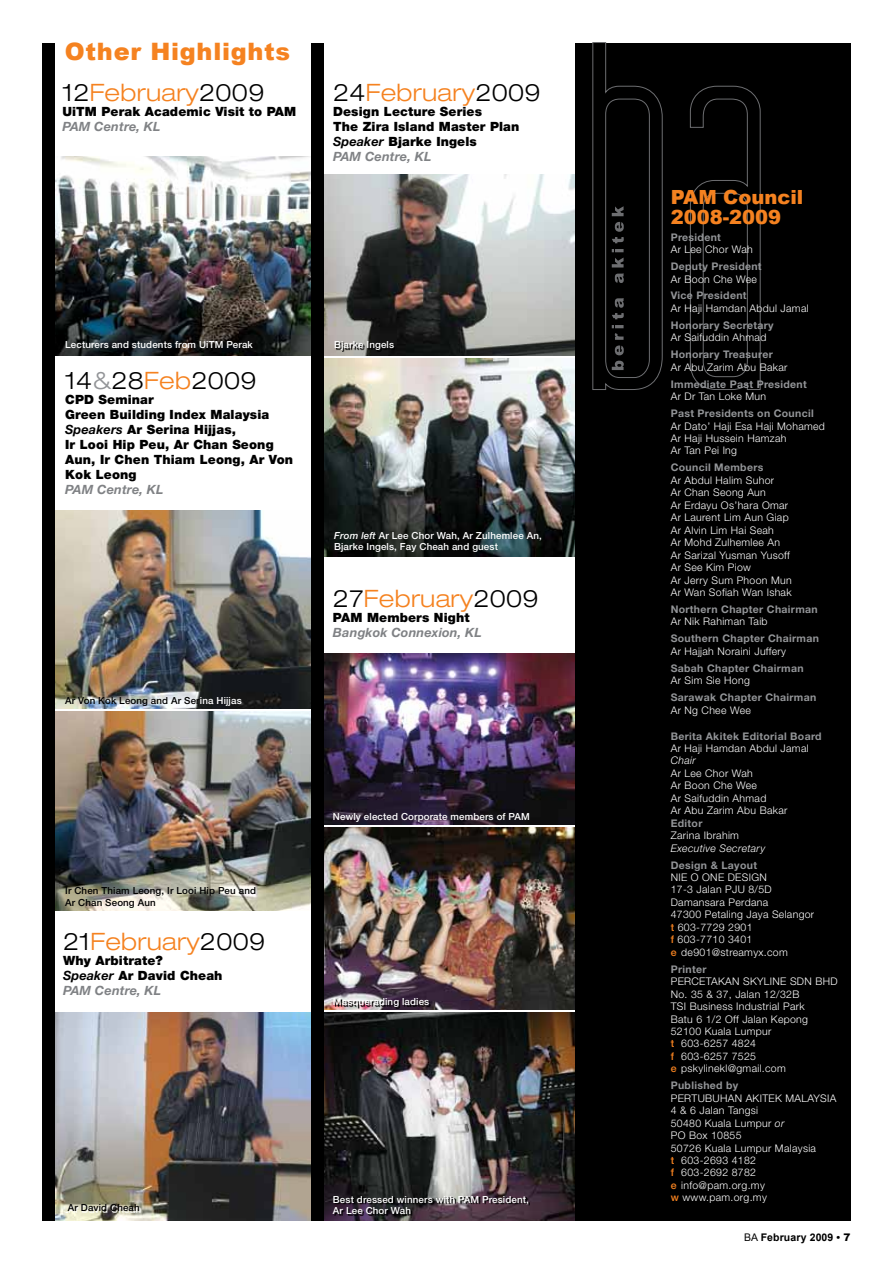
<style>
.page{position:relative;width:893px;height:1263px;background:#fff}
.page>*{position:absolute;margin:0;border:0;box-sizing:border-box;transform-origin:0 0}
.t1{font:300 expanded 24px "Helvetica Neue";letter-spacing:.015em;color:#f58220}
.t2{font:900 24px "Arial";color:#f58220}
.t3{font:300 expanded 24px "Helvetica Neue";letter-spacing:.015em;color:#000}
.t4{font:900 19.5px/19.5px "Arial";color:#f58220}
.t5{font:900 12.75px/15px "Helvetica Neue";letter-spacing:.01em;color:#000}
.t6{font:italic 700 12.75px "Helvetica Neue";letter-spacing:.01em;color:#808285}
.t7{font:300 10.5px/12.5px "Helvetica Neue";letter-spacing:.03em;color:#fff}
.t8{font:700 10.5px "Helvetica Neue";letter-spacing:.03em;color:#939598}
.t9{font:italic 300 10.5px "Helvetica Neue";letter-spacing:.03em;color:#fff}
.t10{font:700 10.5px "Arial";letter-spacing:.01em;color:#000}
.t11{font:500 9.75px/11.2px "Helvetica Neue";letter-spacing:.015em;color:#fff}
.t12{font:500 9.75px/11.2px "Helvetica Neue";letter-spacing:.015em;color:#000}
.s1{color:#000}
.s2{font-weight:700;font-style:italic}
.s3{font-weight:700;font-style:italic;color:#808285}
.s4{color:#939598}
.s5{color:#f58220}
.s6{color:#fff}
.s7{font-style:italic}
.s8{font-weight:500;color:#f58220}
.s9{font-weight:400}
.s10{font-weight:900}
</style>
<div class="page">
<img style="left:324px;top:174px;width:251px;height:181px">
<img style="left:324px;top:1012px;width:251px;height:208px">
<img style="left:324px;top:828px;width:251px;height:181px">
<img style="left:324px;top:653px;width:251px;height:172px">
<img style="left:55px;top:1012px;width:256px;height:208px">
<svg style="left:69px;top:1205px;width:72px;height:8px"></svg>
<img style="left:324px;top:358px;width:251px;height:198px">
<img style="left:55px;top:712px;width:256px;height:198px">
<img style="left:55px;top:510px;width:256px;height:199px">
<img style="left:55px;top:157px;width:256px;height:198px">
<div style="left:575px;top:43px;width:276px;height:1177px;background:#000"></div>
<svg style="left:592px;top:42px;width:169px;height:348px"></svg>
<svg style="left:612px;top:206px;width:12px;height:164px"></svg>
<div style="left:43px;top:43px;width:12px;height:1177px;background:#000"></div>
<div style="left:311px;top:43px;width:13px;height:1177px;background:#000"></div>
<svg style="left:336px;top:343px;width:59px;height:9px"></svg>
<svg style="left:335px;top:999px;width:95px;height:9px"></svg>
<svg style="left:334px;top:1197px;width:195px;height:18px;background:#3a2d37"></svg>
<h1 class="t2" style="left:65px;top:38px;width:227px">Other Highlights</h1>
<h1 class="t1" style="left:62px;top:78px;width:203px"><span class="s1">12</span>February<span class="s1">2009</span></h1>
<p class="t5" style="left:62px;top:104px;width:235px">UiTM Perak Academic Visit to PAM</p>
<p class="t6" style="left:62px;top:119px;width:100px">PAM Centre, KL</p>
<h1 class="t1" style="left:333px;top:78px;width:209px"><span class="s1">24</span>February<span class="s1">2009</span></h1>
<p class="t5" style="left:333px;top:104px;width:188px">Design Lecture Series<br>The Zira Island Master Plan<br><span class="s2">Speaker</span> Bjarke Ingels<br><span class="s3">PAM Centre, KL</span></p>
<p class="t11" style="left:65px;top:339px;width:189px">Lecturers and students from UiTM Perak</p>
<p class="t11" style="left:334px;top:339px;width:61px">Bjarke Ingels</p>
<h1 class="t3" style="left:65px;top:366px;width:193px">14<span class="s4">&amp;</span>28<span class="s5">Feb</span>2009</h1>
<p class="t5" style="left:65px;top:392px;width:229px">CPD Seminar<br>Green Building Index Malaysia<br><span class="s2">Speakers</span> Ar Serina Hijjas,<br>Ir Looi Hip Peu, Ar Chan Seong<br>Aun, Ir Chen Thiam Leong, Ar Von<br>Kok Leong</p>
<p class="t6" style="left:65px;top:481px;width:100px">PAM Centre, KL</p>
<p class="t12" style="left:65px;top:695px;width:178px">Ar Von Kok Leong and Ar Ser<span class="s6">ina Hijjas</span></p>
<p class="t11" style="left:334px;top:529px;width:209px"><span class="s7">From left</span> Ar Lee Chor Wah, Ar Zulhemlee An,<br>Bjarke Ingels, Fay Cheah and guest</p>
<h1 class="t1" style="left:333px;top:584px;width:207px"><span class="s1">27</span>February<span class="s1">2009</span></h1>
<p class="t5" style="left:333px;top:610px;width:138px">PAM Members Night</p>
<p class="t6" style="left:333px;top:625px;width:150px">Bangkok Connexion, KL</p>
<p class="t12" style="left:65px;top:885px;width:192px">Ir Chen Thiam Leong, Ir Looi Hip Peu and<br>Ar Chan Seong Aun</p>
<h1 class="t1" style="left:63px;top:927px;width:203px"><span class="s1">21</span>February<span class="s1">2009</span></h1>
<p class="t5" style="left:63px;top:953px;width:161px">Why Arbitrate?<br><span class="s2">Speaker</span> Ar David Cheah<br><span class="s3">PAM Centre, KL</span></p>
<p class="t11" style="left:333px;top:811px;width:198px">Newly elected Corporate members of PAM</p>
<p class="t11" style="left:333px;top:995px;width:98px">Masquerading ladies</p>
<p class="t12" style="left:68px;top:1202px;width:74px">Ar David Cheah</p>
<p class="t11" style="left:65px;top:1206px;width:5px">-</p>
<p class="t11" style="left:333px;top:1193px;width:197px">Best dressed winners with PAM President,<br>Ar Lee Chor Wah</p>
<h2 class="t4" style="left:671px;top:188px;width:134px">PAM Council<br>2008-2009</h2>
<p class="t8" style="left:671px;top:230px;width:52px">President</p>
<p class="t7" style="left:671px;top:243px;width:84px">Ar Lee Chor Wah</p>
<p class="t8" style="left:671px;top:260px;width:92px">Deputy President</p>
<p class="t7" style="left:671px;top:272px;width:88px">Ar Boon Che Wee</p>
<p class="t8" style="left:671px;top:289px;width:77px">Vice President</p>
<p class="t7" style="left:671px;top:302px;width:139px">Ar Haji Hamdan Abdul Jamal</p>
<p class="t8" style="left:671px;top:319px;width:104px">Honorary Secretary</p>
<p class="t7" style="left:671px;top:331px;width:97px">Ar Saifuddin Ahmad</p>
<p class="t8" style="left:671px;top:348px;width:104px">Honorary Treasurer</p>
<p class="t7" style="left:671px;top:361px;width:118px">Ar Abu Zarim Abu Bakar</p>
<p class="t8" style="left:671px;top:377px;width:138px">Immediate Past President</p>
<p class="t7" style="left:671px;top:390px;width:97px">Ar Dr Tan Loke Mun</p>
<p class="t8" style="left:671px;top:407px;width:145px">Past Presidents on Council</p>
<p class="t7" style="left:671px;top:419px;width:156px">Ar Dato’ Haji Esa Haji Mohamed<br>Ar Haji Hussein Hamzah<br>Ar Tan Pei Ing</p>
<p class="t8" style="left:671px;top:461px;width:94px">Council Members</p>
<p class="t7" style="left:671px;top:474px;width:122px">Ar Abdul Halim Suhor<br>Ar Chan Seong Aun<br>Ar Erdayu Os’hara Omar<br>Ar Laurent Lim Aun Giap<br>Ar Alvin Lim Hai Seah<br>Ar Mohd Zulhemlee An<br>Ar Sarizal Yusman Yusoff<br>Ar See Kim Piow<br>Ar Jerry Sum Phoon Mun<br>Ar Wan Sofiah Wan Ishak</p>
<p class="t8" style="left:671px;top:603px;width:148px">Northern Chapter Chairman</p>
<p class="t7" style="left:671px;top:615px;width:98px">Ar Nik Rahiman Taib</p>
<p class="t8" style="left:671px;top:632px;width:150px">Southern Chapter Chairman</p>
<p class="t7" style="left:671px;top:645px;width:117px">Ar Hajjah Noraini Juffery</p>
<p class="t8" style="left:671px;top:661px;width:134px">Sabah Chapter Chairman</p>
<p class="t7" style="left:671px;top:674px;width:81px">Ar Sim Sie Hong</p>
<p class="t8" style="left:671px;top:691px;width:147px">Sarawak Chapter Chairman</p>
<p class="t7" style="left:671px;top:703px;width:82px">Ar Ng Chee Wee</p>
<p class="t8" style="left:671px;top:729px;width:152px">Berita Akitek Editorial Board</p>
<p class="t7" style="left:671px;top:742px;width:139px">Ar Haji Hamdan Abdul Jamal</p>
<p class="t9" style="left:671px;top:754px;width:26px">Chair</p>
<p class="t7" style="left:671px;top:767px;width:118px">Ar Lee Chor Wah<br>Ar Boon Che Wee<br>Ar Saifuddin Ahmad<br>Ar Abu Zarim Abu Bakar</p>
<p class="t8" style="left:671px;top:816px;width:33px">Editor</p>
<p class="t7" style="left:671px;top:829px;width:70px">Zarina Ibrahim</p>
<p class="t9" style="left:671px;top:842px;width:96px">Executive Secretary</p>
<p class="t8" style="left:671px;top:858px;width:88px">Design &amp; Layout</p>
<p class="t7" style="left:671px;top:871px;width:145px">Nie O One Design<br>17-3 Jalan PJU 8/5D<br>Damansara Perdana<br>47300 Petaling Jaya Selangor <span class="s8">t</span> 603-7729 2901<br><span class="s8">f</span> 603-7710 3401<br><span class="s8">e</span> de901@streamyx.com</p>
<p class="t8" style="left:671px;top:962px;width:37px">Printer</p>
<p class="t7" style="left:671px;top:975px;width:15px">Percetakan</p>
<p class="t7" style="left:743px;top:975px;width:14px">Skyline</p>
<p class="t7" style="left:671px;top:975px;width:160px;text-indent:119px">Sdn Bhd<br>No. 35 &amp; 37, Jalan 12/32B<br>TSI Business Industrial Park<br>Batu 6 1/2 Off Jalan Kepong<br>52100 Kuala Lumpur<br><span class="s8">t</span> 603-6257 4824<br><span class="s8">f</span> 603-6257 7525<br><span class="s8">e</span> pskylinekl@gmail.com</p>
<p class="t8" style="left:671px;top:1079px;width:69px">Published by</p>
<p class="t7" style="left:671px;top:1091px;width:167px">PERTUBUHAN AKITEK MALAYSIA<br>4 &amp; 6 Jalan Tangsi<br>50480 Kuala Lumpur <span class="s7">or<br></span>PO Box 10855<br>50726 Kuala Lumpur Malaysia<br><span class="s8">t</span> 603-2693 4182<br><span class="s8">f</span> 603-2692 8782<br><span class="s8">e</span> info@pam.org.my<br><span class="s8">w</span> www.pam.org.my</p>
<p class="t10" style="left:744px;top:1231px;width:108px"><span class="s9">BA</span> February 2009 • <span class="s10">7</span></p>
</div>
